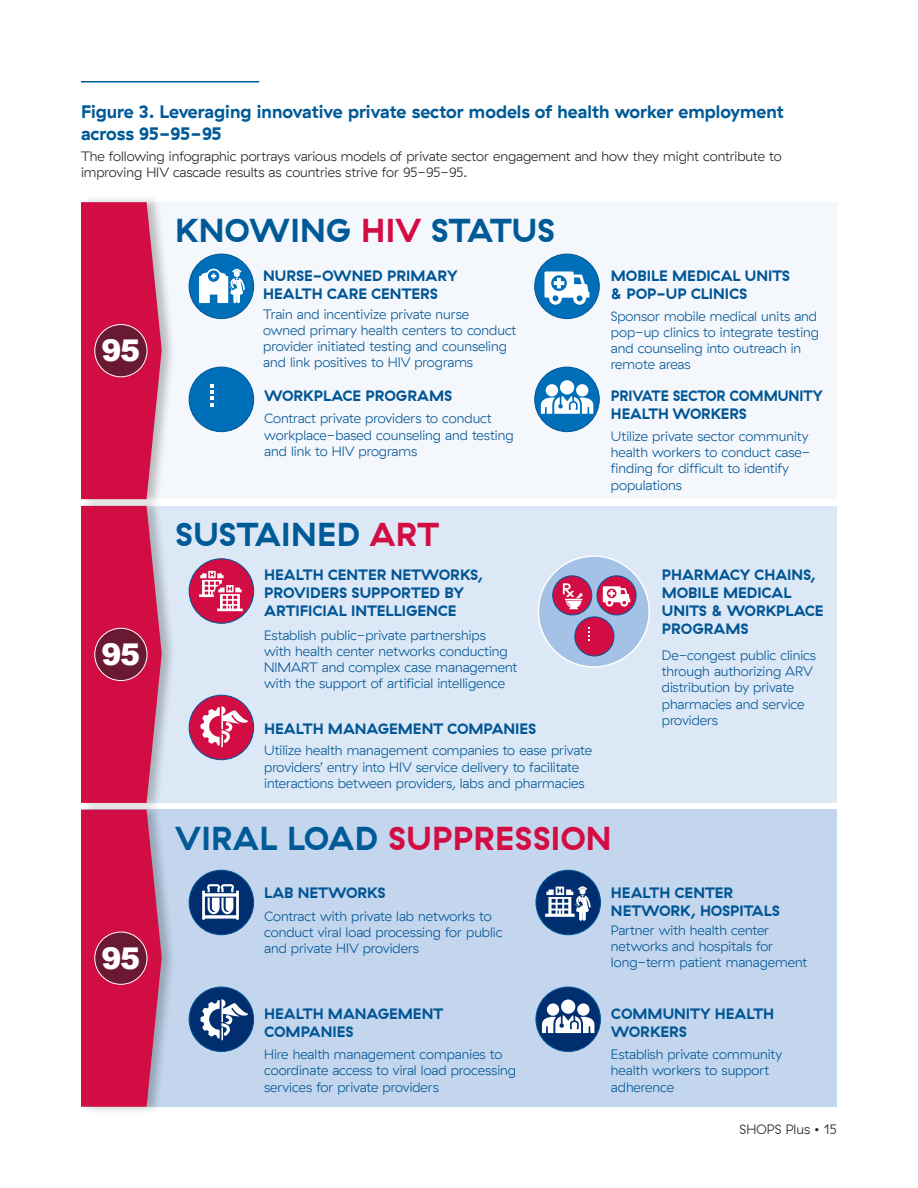
<style>
.page{position:relative;width:918px;height:1188px;background:#fff}
.page>*{position:absolute;margin:0;border:0;box-sizing:border-box;transform-origin:0 0}
.t1{font:700 33px "GT Haptik";letter-spacing:.01em;color:#005a97}
.t2{font:700 33px "GT Haptik";letter-spacing:.01em;color:#d20d44}
.t3{font:900 30px "Arial";color:#fff}
.t4{font:700 18px/21.6px "GT Haptik";color:#005a97}
.t5{font:700 15px/18px "GT Haptik";color:#005595}
.t6{font:700 15px/18px "GT Haptik";color:#005595;scale:.94 1}
.t7{font:300 13.5px/16.2px "GT Haptik";color:#005595}
.t8{font:300 13.5px/16.2px "GT Haptik";color:#231f20}
.s1{color:#d20d44}
.s2{color:#005a97}
</style>
<div class="page">
<div style="left:82px;top:202px;width:755px;height:297px;background:#f4f7fc"></div>
<div style="left:80px;top:194px;width:96px;height:313px;background:#231f20;opacity:.27"></div>
<div style="left:82px;top:506px;width:755px;height:297px;background:#dce8f5"></div>
<div style="left:80px;top:498px;width:96px;height:313px;background:#231f20;opacity:.27"></div>
<div style="left:82px;top:810px;width:755px;height:297px;background:#c3d6ee"></div>
<hr style="left:81px;top:81px;width:178px;height:1px;background:#005a97">
<svg style="left:81px;top:202px;width:81px;height:297px;background:#d12254"></svg>
<div style="left:95px;top:325px;width:52px;height:52px;background:#691932;border-radius:50%"></div>
<div style="left:94px;top:324px;width:53px;height:53px;border:1px solid #fff;border-radius:50%"></div>
<div style="left:189px;top:254px;width:65px;height:65px;background:#006fb9;border-radius:50%"></div>
<div style="left:189px;top:254px;width:65px;height:65px;border:1px solid #005595;border-radius:50%"></div>
<svg style="left:199px;top:269px;width:46px;height:34px"></svg>
<div style="left:189px;top:367px;width:65px;height:65px;background:#006fb9;border-radius:50%"></div>
<div style="left:189px;top:367px;width:65px;height:65px;border:1px solid #005595;border-radius:50%"></div>
<svg style="left:211px;top:385px;width:3px;height:21px"></svg>
<div style="left:535px;top:367px;width:64px;height:65px;background:#006fb9;border-radius:50%"></div>
<div style="left:534px;top:367px;width:66px;height:65px;border:1px solid #005595;border-radius:50%"></div>
<div style="left:546px;top:384px;width:12px;height:12px;background:#fff;border-radius:50%"></div>
<div style="left:576px;top:384px;width:12px;height:12px;background:#fff;border-radius:50%"></div>
<svg style="left:541px;top:396px;width:52px;height:18px"></svg>
<div style="left:560px;top:380px;width:14px;height:14px;background:#fff;border-radius:50%"></div>
<div style="left:535px;top:254px;width:64px;height:65px;background:#006fb9;border-radius:50%"></div>
<div style="left:534px;top:254px;width:66px;height:65px;border:1px solid #005595;border-radius:50%"></div>
<svg style="left:544px;top:271px;width:46px;height:34px"></svg>
<div style="left:538px;top:556px;width:111px;height:111px;background:#a3c2e5;border-radius:50%"></div>
<div style="left:538px;top:555px;width:112px;height:113px;border:2px solid #fff;border-radius:50%"></div>
<div style="left:575px;top:617px;width:39px;height:39px;background:#d20d44;border-radius:50%"></div>
<div style="left:574px;top:616px;width:40px;height:40px;border:1px solid #005595;border-radius:50%"></div>
<svg style="left:588px;top:627px;width:2px;height:14px"></svg>
<div style="left:597px;top:576px;width:39px;height:39px;background:#d20d44;border-radius:50%"></div>
<div style="left:597px;top:575px;width:39px;height:40px;border:1px solid #005595;border-radius:50%"></div>
<svg style="left:603px;top:586px;width:27px;height:21px"></svg>
<div style="left:553px;top:576px;width:39px;height:39px;background:#d20d44;border-radius:50%"></div>
<div style="left:552px;top:575px;width:40px;height:40px;border:1px solid #005595;border-radius:50%"></div>
<svg style="left:563px;top:583px;width:20px;height:26px"></svg>
<svg style="left:81px;top:506px;width:81px;height:296px;background:#cf2153"></svg>
<div style="left:80px;top:802px;width:96px;height:312px;background:#231f20;opacity:.27"></div>
<svg style="left:81px;top:810px;width:81px;height:297px;background:#cd1f52"></svg>
<div style="left:95px;top:628px;width:52px;height:53px;background:#691932;border-radius:50%"></div>
<div style="left:94px;top:628px;width:53px;height:53px;border:1px solid #fff;border-radius:50%"></div>
<div style="left:95px;top:932px;width:52px;height:52px;background:#691932;border-radius:50%"></div>
<div style="left:94px;top:932px;width:53px;height:53px;border:1px solid #fff;border-radius:50%"></div>
<div style="left:189px;top:559px;width:65px;height:64px;background:#d20d44;border-radius:50%"></div>
<div style="left:189px;top:558px;width:65px;height:66px;border:1px solid #005595;border-radius:50%"></div>
<svg style="left:199px;top:571px;width:44px;height:40px"></svg>
<div style="left:189px;top:695px;width:65px;height:65px;background:#d20d44;border-radius:50%"></div>
<div style="left:189px;top:695px;width:65px;height:65px;border:1px solid #005595;border-radius:50%"></div>
<svg style="left:201px;top:706px;width:48px;height:42px"></svg>
<div style="left:189px;top:870px;width:65px;height:65px;background:#002e6e;border-radius:50%"></div>
<div style="left:189px;top:870px;width:65px;height:65px;border:1px solid #005595;border-radius:50%"></div>
<svg style="left:202px;top:884px;width:37px;height:36px"></svg>
<div style="left:189px;top:987px;width:65px;height:65px;background:#002e6e;border-radius:50%"></div>
<div style="left:189px;top:987px;width:65px;height:65px;border:1px solid #005595;border-radius:50%"></div>
<svg style="left:201px;top:999px;width:48px;height:42px"></svg>
<div style="left:536px;top:987px;width:64px;height:65px;background:#002e6e;border-radius:50%"></div>
<div style="left:536px;top:987px;width:65px;height:65px;border:1px solid #005595;border-radius:50%"></div>
<div style="left:547px;top:1003px;width:12px;height:13px;background:#fff;border-radius:50%"></div>
<svg style="left:577px;top:1003px;width:13px;height:13px"></svg>
<svg style="left:542px;top:1015px;width:52px;height:18px"></svg>
<div style="left:561px;top:999px;width:14px;height:15px;background:#fff;border-radius:50%"></div>
<div style="left:536px;top:870px;width:64px;height:65px;background:#002e6e;border-radius:50%"></div>
<div style="left:536px;top:870px;width:65px;height:65px;border:1px solid #005595;border-radius:50%"></div>
<svg style="left:545px;top:886px;width:46px;height:35px"></svg>
<p class="t4" style="left:81px;top:102px;width:705px">Figure 3. Leveraging innovative private sector models of health worker employment across 95-95-95</p>
<p class="t8" style="left:81px;top:148px;width:702px">The following infographic portrays various models of private sector engagement and how they might contribute to improving HIV cascade results as countries strive for 95-95-95.</p>
<p class="t3" style="left:102px;top:329px;width:40px">95</p>
<h1 class="t1" style="left:175px;top:210px;width:382px">KNOWING <span class="s1">HIV</span> STATUS</h1>
<h5 class="t5" style="left:263px;top:267px;width:196px">NURSE-OWNED PRIMARY<br>HEALTH CARE CENTERS</h5>
<p class="t7" style="left:263px;top:306px;width:255px">Train and incentivize private nurse<br>owned primary health centers to conduct provider initiated testing and counseling and link positives to HIV programs</p>
<h5 class="t5" style="left:264px;top:387px;width:190px">WORKPLACE PROGRAMS</h5>
<p class="t7" style="left:264px;top:411px;width:251px">Contract private providers to conduct workplace-based counseling and testing and link to HIV programs</p>
<h5 class="t5" style="left:611px;top:267px;width:181px">MOBILE MEDICAL UNITS &amp; POP-UP CLINICS</h5>
<p class="t7" style="left:611px;top:308px;width:210px">Sponsor mobile medical units and pop-up clinics to integrate testing and counseling into outreach in remote areas</p>
<h5 class="t6" style="left:611px;top:387px;width:227px">PRIVATE SECTOR COMMUNITY<br>HEALTH WORKERS</h5>
<p class="t7" style="left:611px;top:428px;width:201px">Utilize private sector community health workers to conduct case&shy;finding for difficult to identify populations</p>
<p class="t1" style="left:175px;top:514px;width:265px">SUSTAINED <span class="s1">ART</span></p>
<p class="t5" style="left:264px;top:566px;width:220px">HEALTH CENTER NETWORKS,</p>
<p class="t5" style="left:662px;top:566px;width:155px">PHARMACY CHAINS,</p>
<p class="t5" style="left:264px;top:584px;width:201px">PROVIDERS SUPPORTED BY</p>
<p class="t5" style="left:662px;top:584px;width:131px">MOBILE MEDICAL</p>
<p class="t5" style="left:264px;top:602px;width:194px">ARTIFICIAL INTELLIGENCE</p>
<p class="t5" style="left:662px;top:602px;width:163px">UNITS &amp; WORKPLACE<br>PROGRAMS</p>
<p class="t7" style="left:264px;top:627px;width:223px">Establish public-private partnerships</p>
<p class="t3" style="left:102px;top:632px;width:40px">95</p>
<p class="t7" style="left:264px;top:643px;width:245px">with health center networks conducting</p>
<p class="t7" style="left:662px;top:647px;width:156px">De-congest public clinics</p>
<p class="t7" style="left:264px;top:660px;width:255px">NIMART and complex case management with the support of artificial intelligence</p>
<h5 class="t5" style="left:264px;top:720px;width:274px">HEALTH MANAGEMENT COMPANIES</h5>
<p class="t7" style="left:264px;top:743px;width:329px">Utilize health management companies to ease private providers’ entry into HIV service delivery to facilitate interactions between providers, labs and pharmacies</p>
<p class="t7" style="left:662px;top:664px;width:153px">through authorizing ARV distribution by private pharmacies and service providers</p>
<p class="t3" style="left:102px;top:936px;width:40px">95</p>
<p class="t2" style="left:175px;top:817px;width:438px"><span class="s2">VIRAL LOAD</span> SUPPRESSION</p>
<h5 class="t5" style="left:264px;top:884px;width:123px">LAB NETWORKS</h5>
<p class="t7" style="left:264px;top:908px;width:240px">Contract with private lab networks to conduct viral load processing for public and private HIV providers</p>
<h5 class="t5" style="left:264px;top:1005px;width:181px">HEALTH MANAGEMENT<br>COMPANIES</h5>
<p class="t7" style="left:264px;top:1047px;width:253px">Hire health management companies to coordinate access to viral load processing services for private providers</p>
<h5 class="t5" style="left:611px;top:884px;width:171px">HEALTH CENTER<br>NETWORK, HOSPITALS</h5>
<p class="t7" style="left:611px;top:922px;width:198px">Partner with health center networks and hospitals for long-term patient management</p>
<h5 class="t5" style="left:611px;top:1005px;width:165px">COMMUNITY HEALTH<br>WORKERS</h5>
<p class="t7" style="left:611px;top:1047px;width:173px">Establish private community health workers to support adherence</p>
<p class="t8" style="left:740px;top:1121px;width:99px">SHOPS Plus • 15</p>
</div>
